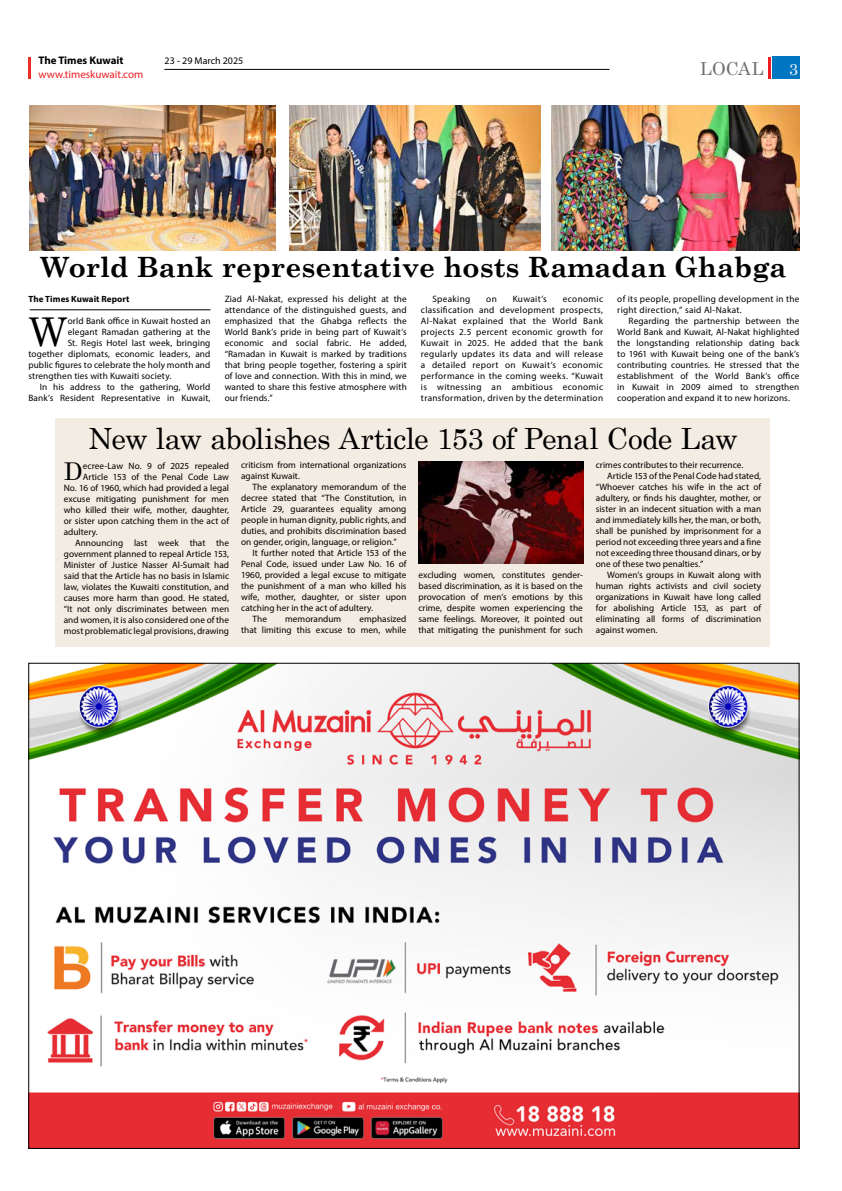
<style>
.page{position:relative;width:842px;height:1191px;background:#fff}
.page>*{position:absolute;margin:0;border:0;box-sizing:border-box;transform-origin:0 0}
.t1{font:39.7px "Century Schoolbook";color:#000}
.t2{font:29.2px "Century Schoolbook";letter-spacing:-.02em;color:#000}
.t3{font:700 28px "Century Schoolbook";color:#000}
.t4{font:24.5px "Century Schoolbook";color:#000}
.t5{font:18px "Century Schoolbook";color:#6d6e71}
.t6{font:16px "Century Schoolbook";color:#fff}
.t7{font:11px "Myriad Pro";color:#ed1c24}
.t8{font:700 11px "Myriad Pro";color:#000}
.t9{font:10px "Myriad Pro";color:#000}
.t10{font:9.2px/11px "Myriad Pro";letter-spacing:.005em;color:#000;text-align:justify}
.t11{font:9.2px/11px "Myriad Pro";letter-spacing:.035em;color:#000}
.t12{font:9.2px "Myriad Pro";letter-spacing:.03em;color:#000}
.t13{font:700 9px "Myriad Pro";letter-spacing:.01em;color:#000}
</style>
<div class="page">
<hr style="left:28px;top:57px;width:3px;height:22px;background:#ee2d28">
<div style="left:772px;top:57px;width:27px;height:22px;background:#0076c0"></div>
<hr style="left:768px;top:57px;width:3px;height:22px;background:#ed1c24">
<hr style="left:164px;top:69px;width:445px;height:1px;background:#000">
<div style="left:55px;top:419px;width:715px;height:228px;background:#f3ece2"></div>
<img style="left:418px;top:461px;width:166px;height:102px">
<img style="left:30px;top:105px;width:246px;height:146px">
<img style="left:289px;top:105px;width:251px;height:146px">
<img style="left:552px;top:105px;width:247px;height:146px">
<hr style="left:30px;top:309px;width:180px;height:1px;background:#000">
<img style="left:30px;top:665px;width:767px;height:481px">
<p class="t8" style="left:39px;top:53px;width:87px">The Times Kuwait</p>
<p class="t9" style="left:165px;top:55px;width:80px">23 - 29 March 2025</p>
<p class="t7" style="left:39px;top:68px;width:106px">www.timeskuwait.com</p>
<h3 class="t5" style="left:700px;top:57px;width:65px">LOCAL</h3>
<h3 class="t6" style="left:789px;top:59px;width:10px">3</h3>
<h3 class="t3" style="left:41px;top:250px;width:747px">World Bank representative hosts Ramadan Ghabga</h3>
<p class="t13" style="left:28px;top:293px;width:103px">The Times Kuwait Report</p>
<h1 class="t1" style="left:28px;top:307px;width:40px">W</h1>
<p class="t10" style="left:68px;top:315px;width:144px">orld Bank office in Kuwait hosted an</p>
<p class="t10" style="left:68px;top:326px;width:144px">elegant Ramadan gathering at the</p>
<p class="t10" style="left:68px;top:337px;width:144px">St. Regis Hotel last week, bringing</p>
<p class="t10" style="left:28px;top:348px;width:184px">together diplomats, economic leaders, and</p>
<p class="t10" style="left:28px;top:359px;width:184px">public figures to celebrate the holy month and</p>
<p class="t10" style="left:28px;top:370px;width:144px">strengthen ties with Kuwaiti society.</p>
<p class="t10" style="left:40px;top:381px;width:172px">In his address to the gathering, World</p>
<p class="t10" style="left:28px;top:392px;width:184px">Bank’s Resident Representative in Kuwait,</p>
<p class="t10" style="left:421px;top:293px;width:184px;text-indent:142px">economic classification and development prospects, Al-Nakat explained that the World Bank projects 2.5 percent economic growth for Kuwait in 2025. He added that the bank regularly updates its data and will release a detailed report on Kuwait’s economic performance in the coming weeks. “Kuwait is witnessing an ambitious economic transformation, driven by the determination</p>
<p class="t11" style="left:617px;top:293px;width:184px">of its people, propelling development in the right direction,” said Al-Nakat.</p>
<p class="t10" style="left:225px;top:293px;width:184px">Ziad Al-Nakat, expressed his delight at the attendance of the distinguished guests, and emphasized that the Ghabga reflects the World Bank’s pride in being part of Kuwait’s economic and social fabric. He added, “Ramadan in Kuwait is marked by traditions that bring people together, fostering a spirit of love and connection. With this in mind, we wanted to share this festive atmosphere with our friends.”</p>
<p class="t12" style="left:432px;top:293px;width:39px">Speaking</p>
<p class="t10" style="left:486px;top:293px;width:12px">on</p>
<p class="t10" style="left:513px;top:293px;width:36px">Kuwait’s</p>
<p class="t10" style="left:617px;top:315px;width:184px;text-indent:11px">Regarding the partnership between the World Bank and Kuwait, Al-Nakat highlighted the longstanding relationship dating back to 1961 with Kuwait being one of the bank’s contributing countries. He stressed that the establishment of the World Bank’s office in Kuwait in 2009 aimed to strengthen cooperation and expand it to new horizons.</p>
<h2 class="t2" style="left:89px;top:420px;width:651px">New law abolishes Article 153 of Penal Code Law</h2>
<h3 class="t4" style="left:64px;top:456px;width:21px">D</h3>
<p class="t10" style="left:83px;top:461px;width:148px">ecree-Law No. 9 of 2025 repealed</p>
<p class="t10" style="left:83px;top:472px;width:148px">Article 153 of the Penal Code Law</p>
<p class="t10" style="left:64px;top:483px;width:167px">No. 16 of 1960, which had provided a legal</p>
<p class="t10" style="left:64px;top:494px;width:167px">excuse mitigating punishment for men</p>
<p class="t10" style="left:64px;top:505px;width:167px">who killed their wife, mother, daughter,</p>
<p class="t10" style="left:64px;top:516px;width:167px">or sister upon catching them in the act of</p>
<p class="t10" style="left:64px;top:527px;width:35px">adultery.</p>
<p class="t10" style="left:75px;top:538px;width:156px">Announcing last week that the</p>
<p class="t10" style="left:64px;top:549px;width:167px">government planned to repeal Article 153,</p>
<p class="t10" style="left:64px;top:560px;width:167px">Minister of Justice Nasser Al-Sumait had</p>
<p class="t10" style="left:64px;top:571px;width:167px">said that the Article has no basis in Islamic</p>
<p class="t10" style="left:64px;top:582px;width:167px">law, violates the Kuwaiti constitution, and</p>
<p class="t10" style="left:64px;top:593px;width:167px">causes more harm than good. He stated,</p>
<p class="t10" style="left:64px;top:604px;width:167px">“It not only discriminates between men</p>
<p class="t10" style="left:64px;top:615px;width:167px">and women, it is also considered one of the</p>
<p class="t10" style="left:64px;top:626px;width:167px">most problematic legal provisions, drawing</p>
<p class="t10" style="left:241px;top:460px;width:167px">criticism from international organizations against Kuwait.</p>
<p class="t10" style="left:241px;top:482px;width:167px;text-indent:11px">The explanatory memorandum of the decree stated that “The Constitution, in Article 29, guarantees equality among people in human dignity, public rights, and duties, and prohibits discrimination based on gender, origin, language, or religion.”</p>
<p class="t10" style="left:252px;top:548px;width:155px">It further noted that Article 153 of the</p>
<p class="t10" style="left:241px;top:559px;width:167px">Penal Code, issued under Law No. 16 of</p>
<p class="t10" style="left:241px;top:570px;width:167px">1960, provided a legal excuse to mitigate</p>
<p class="t10" style="left:241px;top:581px;width:167px">the punishment of a man who killed his</p>
<p class="t10" style="left:241px;top:592px;width:167px">wife, mother, daughter, or sister upon</p>
<p class="t10" style="left:241px;top:602px;width:133px">catching her in the act of adultery.</p>
<p class="t10" style="left:252px;top:613px;width:16px">The</p>
<p class="t10" style="left:285px;top:613px;width:58px">memorandum</p>
<p class="t10" style="left:241px;top:613px;width:167px;text-align:right">emphasized<br>that limiting this excuse to men, while</p>
<p class="t10" style="left:418px;top:569px;width:166px">excluding women, constitutes gender&shy;based discrimination, as it is based on the provocation of men’s emotions by this crime, despite women experiencing the same feelings. Moreover, it pointed out that mitigating the punishment for such</p>
<p class="t10" style="left:596px;top:459px;width:149px">crimes contributes to their recurrence.</p>
<p class="t10" style="left:607px;top:470px;width:155px">Article 153 of the Penal Code had stated,</p>
<p class="t10" style="left:596px;top:481px;width:167px">“Whoever catches his wife in the act of</p>
<p class="t10" style="left:596px;top:492px;width:167px">adultery, or finds his daughter, mother, or</p>
<p class="t10" style="left:596px;top:503px;width:167px">sister in an indecent situation with a man</p>
<p class="t10" style="left:596px;top:514px;width:167px">and immediately kills her, the man, or both,</p>
<p class="t10" style="left:596px;top:525px;width:167px">shall be punished by imprisonment for a</p>
<p class="t10" style="left:596px;top:536px;width:167px">period not exceeding three years and a fine</p>
<p class="t10" style="left:596px;top:547px;width:167px">not exceeding three thousand dinars, or by</p>
<p class="t10" style="left:596px;top:558px;width:109px">one of these two penalties.”</p>
<p class="t10" style="left:607px;top:569px;width:155px">Women’s groups in Kuwait along with</p>
<p class="t10" style="left:596px;top:580px;width:167px">human rights activists and civil society</p>
<p class="t10" style="left:596px;top:591px;width:167px">organizations in Kuwait have long called</p>
<p class="t10" style="left:596px;top:602px;width:167px">for abolishing Article 153, as part of</p>
<p class="t10" style="left:596px;top:613px;width:167px">eliminating all forms of discrimination</p>
<p class="t10" style="left:596px;top:624px;width:63px">against women.</p>
</div>
